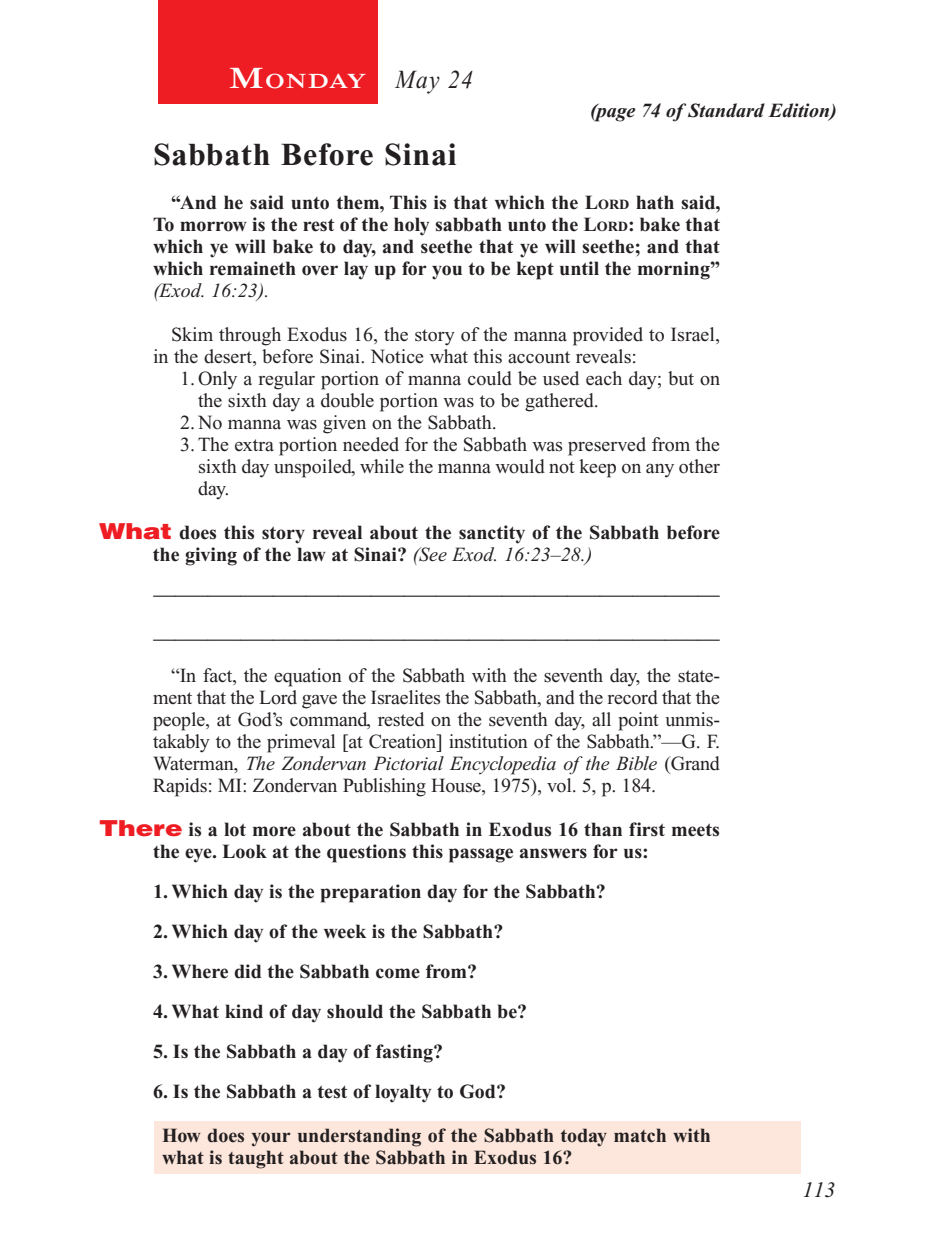
<style>
.page{position:relative;width:936px;height:1260px;background:#fff}
.page>*{position:absolute;margin:0;border:0;box-sizing:border-box;transform-origin:0 0}
.Head{font:700 32px "Times New Roman PS Std";letter-spacing:.025em;color:#231f20}
.Lesson_Dates{font:italic 26px "Times New Roman PS Std";color:#231f20;scale:.9 1}
.Blank_Lines{font:22px "Times New Roman PS Std";color:#231f20}
.PageNumbers{font:italic 22px "Times New Roman PS Std";color:#231f20}
.Daily_Header{font:600 21px "Times NRMT Std";letter-spacing:.045em;color:#fff;scale:1.1 1}
.Body_SB{font:20px/22px "Times New Roman PS Std";letter-spacing:-.01em;color:#231f20}
.Body{font:700 20px/22px "Times New Roman PS Std";color:#231f20;text-align:justify}
.Body-2{font:20px/22px "Times New Roman PS Std";color:#231f20}
.Question{font:700 20px/22px "Times New Roman PS Std";color:#231f20}
.x-screened_box-text{font:700 20px/22px "Times New Roman PS Std";color:#231f20}
.Page_from_SE{font:italic 700 20px "Times New Roman PS Std";color:#231f20}
.s1{font-size:30px}
.s2{font-style:inherit}
.s3{font-size:14px}
.s4{font-weight:400;font-style:italic}
.s5{font-family:"Helvetica LT Std";font-weight:900;font-size:22px;color:#ee1d23}
.s6{font-style:italic}
</style>
<div class="page">
<div style="left:158px;top:0;width:220px;height:103px;background:#ee1d23"></div>
<div style="left:155px;top:1121px;width:646px;height:53px;background:#fde7dc"></div>
<p class="Daily_Header" style="left:229px;top:68px;width:127px"><span class="s1">M</span>ONDAY</p>
<p class="Lesson_Dates" style="left:396px;top:65px;width:87px">May 24</p>
<p class="Page_from_SE" style="left:590px;top:100px;width:248px">(page 74 of Standard Edition)</p>
<p class="Head" style="left:153px;top:137px;width:305px">Sabbath Before Sinai</p>
<p class="Body" style="left:153px;top:191px;width:569px;text-indent:18px">“And he said unto them, This is that which the <span class="s2">L</span><span class="s3">ORD</span> hath said, To morrow is the rest of the holy sabbath unto the <span class="s2">L</span><span class="s3">ORD</span>: bake that which ye will bake to day, and seethe that ye will seethe; and that which remaineth over lay up for you to be kept until the morning” <span class="s4">(Exod. 16:23).</span></p>
<p class="Body_SB" style="left:153px;top:323px;width:569px;text-indent:18px">Skim through Exodus 16, the story of the manna provided to Israel, in the desert, before Sinai. Notice what this account reveals:</p>
<p class="Body-2" style="left:198px;top:367px;width:524px;text-indent:-18px">1. Only a regular portion of manna could be used each day; but on the sixth day a double portion was to be gathered.</p>
<p class="Body-2" style="left:180px;top:411px;width:318px">2. No manna was given on the Sabbath.</p>
<p class="Body-2" style="left:198px;top:433px;width:524px;text-align:justify;text-indent:-18px">3.The extra portion needed for the Sabbath was preserved from the sixth day unspoiled, while the manna would not keep on any other day.</p>
<p class="Question" style="left:153px;top:521px;width:568px;text-indent:-54px"><span class="s5">What</span> does this story reveal about the sanctity of the Sabbath before the giving of the law at Sinai? <span class="s4">(See Exod. 16:23–28.)</span></p>
<p class="Blank_Lines" style="left:153px;top:575px;width:568px">____________________________________________________</p>
<p class="Blank_Lines" style="left:153px;top:619px;width:568px">____________________________________________________</p>
<p class="Body_SB" style="left:153px;top:664px;width:569px;text-align:justify;text-indent:18px">“In fact, the equation of the Sabbath with the seventh day, the state&shy;ment that the Lord gave the Israelites the Sabbath, and the record that the people, at God’s command, rested on the seventh day, all point unmis&shy;takably to the primeval [at Creation] institution of the Sabbath.”—G. F.<br>Waterman, <span class="s6">The Zondervan Pictorial Encyclopedia of the Bible</span> (Grand Rapids: MI: Zondervan Publishing House, 1975), vol. 5, p. 184.</p>
<p class="Question" style="left:153px;top:818px;width:568px;text-indent:-54px"><span class="s5">There</span> is a lot more about the Sabbath in Exodus 16 than first meets the eye. Look at the questions this passage answers for us:</p>
<p class="Body" style="left:153px;top:880px;width:454px">1. Which day is the preparation day for the Sabbath?</p>
<p class="Body" style="left:153px;top:920px;width:352px">2. Which day of the week is the Sabbath?</p>
<p class="Body" style="left:153px;top:960px;width:326px">3. Where did the Sabbath come from?</p>
<p class="Body" style="left:153px;top:1000px;width:376px">4. What kind of day should the Sabbath be?</p>
<p class="Body" style="left:153px;top:1040px;width:292px">5. Is the Sabbath a day of fasting?</p>
<p class="Body" style="left:153px;top:1080px;width:355px">6. Is the Sabbath a test of loyalty to God?</p>
<p class="x-screened_box-text" style="left:162px;top:1124px;width:550px">How does your understanding of the Sabbath today match with what is taught about the Sabbath in Exodus 16?</p>
<p class="PageNumbers" style="left:802px;top:1178px;width:34px">113</p>
</div>
